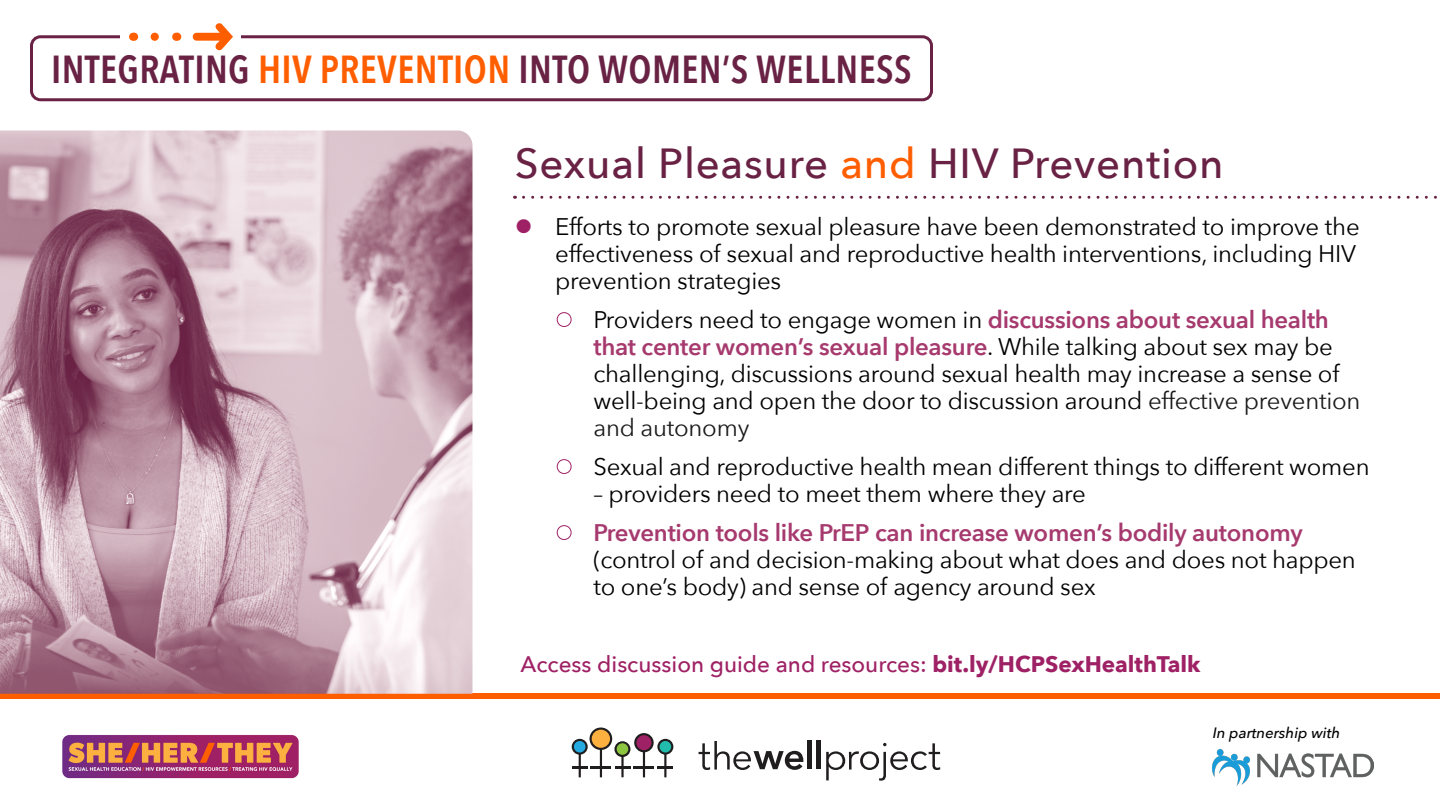
<style>
.page{position:relative;width:1440px;height:810px;background:#fff}
.page>*{position:absolute;margin:0;border:0;box-sizing:border-box;transform-origin:0 0}
.t1{font:500 42px "Avenir Next";letter-spacing:.02em;color:#692244}
.t2{font:600 39px "Avenir Next Condensed";letter-spacing:.01em;color:#692244}
.t3{font:24px/27px "Avenir Next";letter-spacing:-.01em;color:#000}
.t4{font:500 22.5px "Avenir Next";color:#9f2165}
.t5{font:italic 500 15px "Avenir Next";color:#000}
.s1{color:#ff5e00}
.s2{color:#9f2165}
.s3{font-weight:600;color:#a63a6e}
.s4{color:#1a1a1a}
.s5{font-weight:700}
</style>
<div class="page">
<div style="left:0;top:693px;width:1440px;height:6px;background:#ff5e00"></div>
<svg style="left:699px;top:741px;width:104px;height:29px"></svg>
<div style="left:807px;top:741px;width:5px;height:28px;background:#201d1e"></div>
<div style="left:816px;top:741px;width:5px;height:28px;background:#201d1e"></div>
<svg style="left:826px;top:743px;width:114px;height:38px"></svg>
<svg style="left:572px;top:728px;width:101px;height:49px"></svg>
<div style="left:30px;top:35px;width:903px;height:66px;border:3px solid #692244;border-radius:9px"></div>
<svg style="left:120px;top:32px;width:121px;height:9px"></svg>
<svg style="left:193px;top:23px;width:40px;height:27px"></svg>
<svg style="left:155px;top:33px;width:10px;height:8px"></svg>
<img style="left:62px;top:734px;width:237px;height:45px">
<img style="left:1212px;top:750px;width:162px;height:35px">
<img style="left:0;top:130px;width:472px;height:564px">
<svg style="left:524px;top:196px;width:913px;height:3px"></svg>
<h2 class="t2" style="left:51px;top:36px;width:862px">INTEGRATING <span class="s1">HIV PREVENTION</span> INTO WOMEN’S WELLNESS</h2>
<p class="t1" style="left:515px;top:128px;width:711px">Sexual Pleasure <span class="s1">and</span> HIV Prevention</p>
<p class="t3" style="left:555px;top:212px;width:806px;text-indent:-40px"><span class="s2">●</span> Efforts to promote sexual pleasure have been demonstrated to improve the effectiveness of sexual and reproductive health interventions, including HIV prevention strategies</p>
<p class="t3" style="left:593px;top:305px;width:769px;text-indent:-38px"><span class="s2">●</span> Providers need to engage women in <span class="s3">discussions about sexual health that center women’s sexual pleasure</span>. While talking about sex may be challenging, discussions around sexual health may increase a sense of well-being and open the door to discussion around <span class="s4">effective prevention and autonomy</span></p>
<p class="t3" style="left:555px;top:452px;width:816px"><span class="s2">●</span> Sexual and reproductive health mean different things to different women</p>
<p class="t3" style="left:593px;top:479px;width:494px">– providers need to meet them where they are</p>
<p class="t3" style="left:593px;top:518px;width:764px;text-indent:-38px"><span class="s2">●</span> <span class="s3">Prevention tools like PrEP can increase women’s bodily autonomy </span>(control of and decision-making about what does and does not happen to one’s body) and sense of agency around sex</p>
<p class="t4" style="left:520px;top:645px;width:682px">Access discussion guide and resources: <span class="s5">bit.ly/HCPSexHealthTalk</span></p>
<p class="t5" style="left:1213px;top:720px;width:129px">In partnership with</p>
</div>
